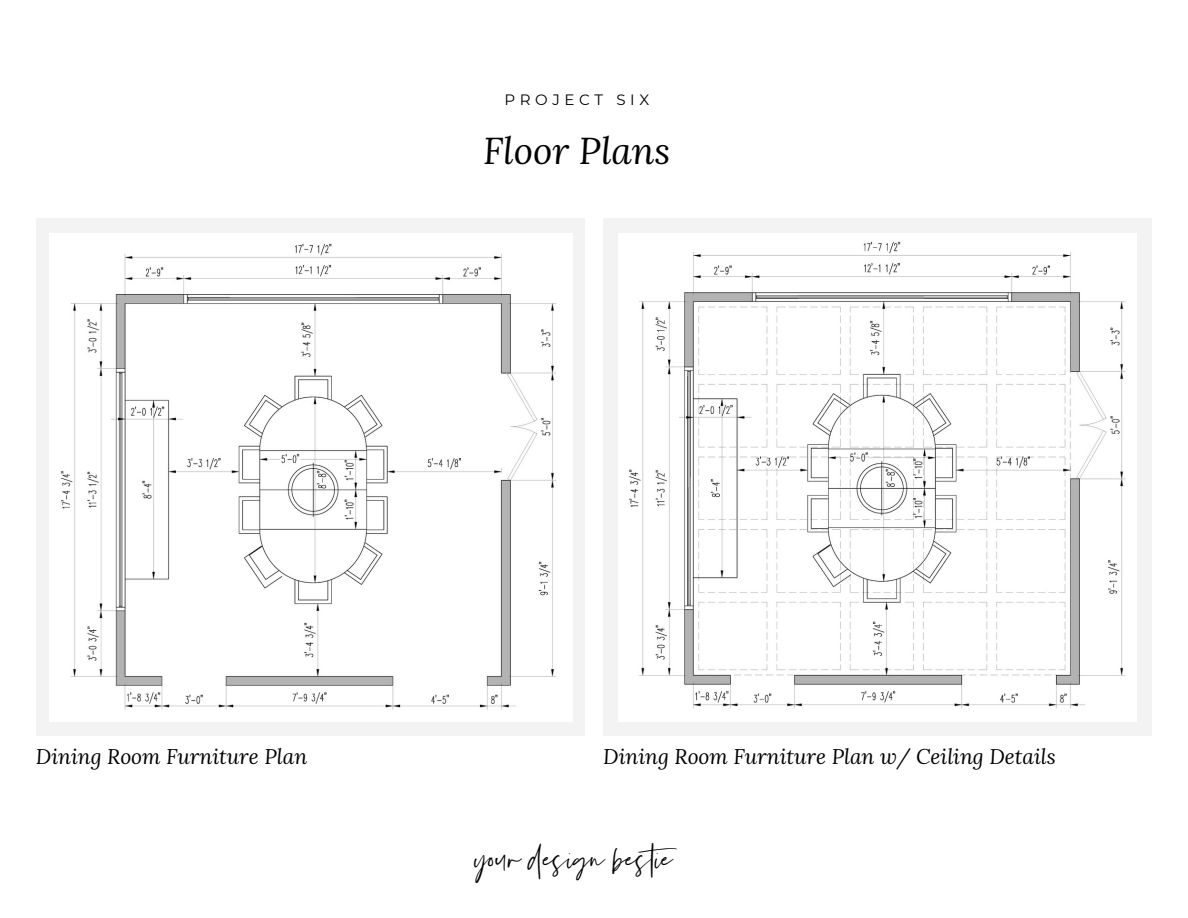
<style>
.page{position:relative;width:1188px;height:918px;background:#fff}
.page>*{position:absolute;margin:0;border:0;box-sizing:border-box;transform-origin:0 0}
.t1{font:41.7px "Silver South Script";color:#000}
.t2{font:italic 37.05px "Lora";color:#000}
.t3{font:italic 21px "Lora";color:#000}
.t4{font:15px "Montserrat";letter-spacing:.31em;color:#000}
</style>
<div class="page">
<div style="left:603px;top:219px;width:549px;height:517px;background:#f3f3f3"></div>
<img style="left:618px;top:233px;width:519px;height:488px">
<div style="left:36px;top:219px;width:549px;height:517px;background:#f3f3f3"></div>
<img style="left:49px;top:233px;width:523px;height:488px">
<p class="t4" style="left:504px;top:91px;width:146px">PROJECT SIX</p>
<p class="t2" style="left:483px;top:126px;width:189px">Floor Plans</p>
<p class="t3" style="left:36px;top:743px;width:273px">Dining Room Furniture Plan</p>
<p class="t3" style="left:603px;top:743px;width:454px">Dining Room Furniture Plan w/ Ceiling Details</p>
<p class="t1" style="left:476px;top:834px;width:215px">your design bestie</p>
</div>
